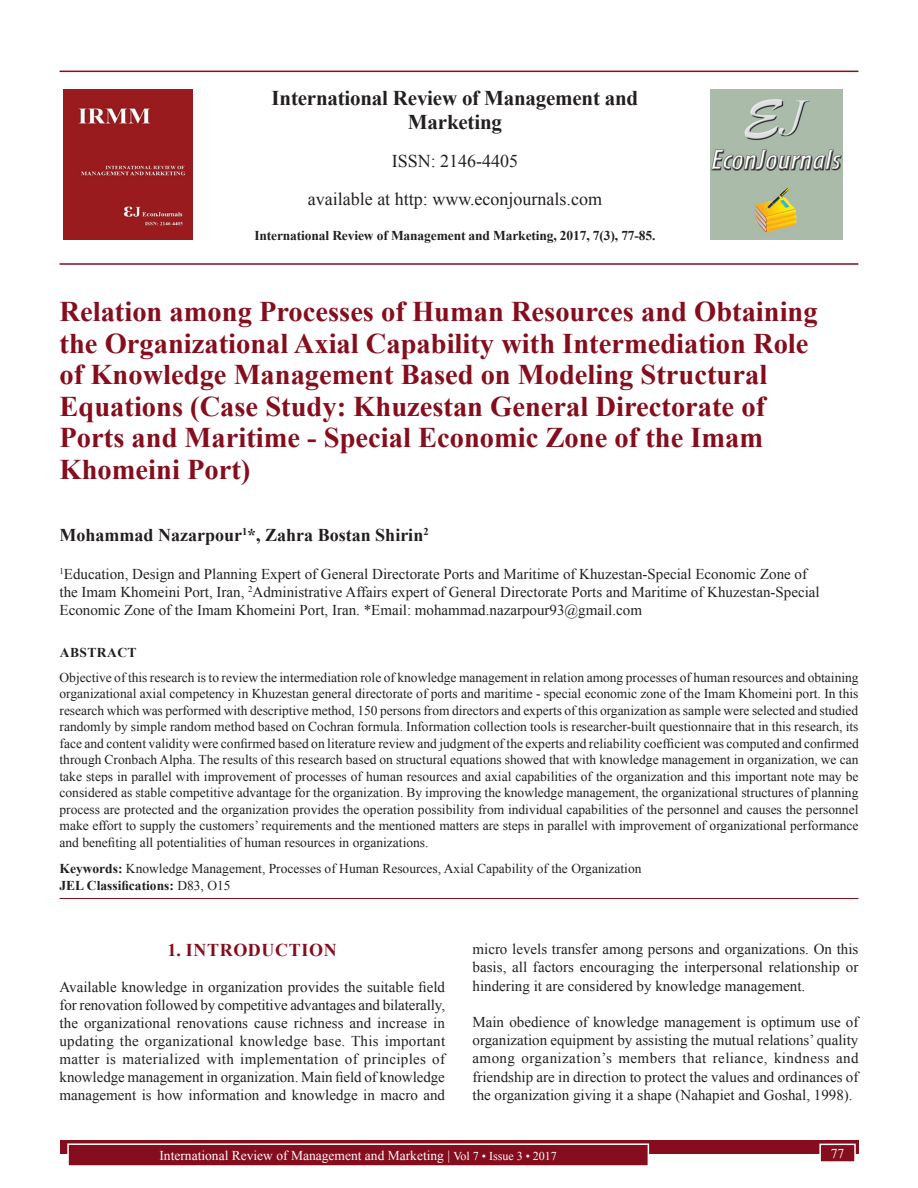
<style>
.page{position:relative;width:918px;height:1188px;background:#fff}
.page>*{position:absolute;margin:0;border:0;box-sizing:border-box;transform-origin:0 0}
.AT{font:700 28.5px/31.5px "Times New Roman";color:#850d1d}
.Issue_details{font:700 21px/24px "Times New Roman";letter-spacing:-.01em;color:#231f20;text-align:center}
.Issue_details-2{font:18px "Times New Roman";color:#231f20}
.AU{font:700 18px "Times New Roman";color:#231f20}
.t1{font:700 18px "Times New Roman";letter-spacing:.035em;color:#850d1d}
.TX{font:15px/18px "Times New Roman";color:#231f20;text-align:justify}
.AFF{font:15px/18px "Times New Roman";color:#231f20}
.ABS{font:13.5px/16.5px "Times New Roman";color:#231f20;text-align:justify}
.KWD{font:13.5px/16.2px "Times New Roman";color:#231f20}
.Folio{font:13.5px "Times New Roman";color:#fff}
.Issue_details-3{font:700 13.5px "Times New Roman";letter-spacing:-.01em;color:#231f20}
.ABSH{font:700 13.5px "Times New Roman";letter-spacing:.035em;color:#231f20}
.s1{font-weight:700}
.s2{font-size:12px}
</style>
<div class="page">
<hr style="left:60px;top:71px;width:798px;height:1px;background:#850d1d">
<hr style="left:60px;top:263px;width:798px;height:2px;background:#850d1d">
<img style="left:64px;top:89px;width:129px;height:151px">
<img style="left:711px;top:89px;width:132px;height:150px">
<div style="left:60px;top:1140px;width:798px;height:13px;background:#850d1d"></div>
<div style="left:68px;top:1144px;width:580px;height:22px;background:#850d1d"></div>
<div style="left:67px;top:1143px;width:582px;height:24px;border:2px solid #fff"></div>
<div style="left:820px;top:1144px;width:35px;height:18px;background:#850d1d"></div>
<div style="left:819px;top:1144px;width:37px;height:19px;border:2px solid #fff"></div>
<hr style="left:60px;top:898px;width:798px;height:1px;background:#850d1d">
<p class="Issue_details" style="left:272px;top:85px;width:368px">International Review of Management and<br>Marketing</p>
<p class="Issue_details-2" style="left:392px;top:148px;width:128px">ISSN: 2146-4405</p>
<p class="Issue_details-2" style="left:308px;top:186px;width:296px">available at http: www.econjournals.com</p>
<p class="Issue_details-3" style="left:254px;top:226px;width:403px">International Review of Management and Marketing, 2017, 7(3), 77-85.</p>
<p class="AT" style="left:60px;top:295px;width:760px">Relation among Processes of Human Resources and Obtaining the Organizational Axial Capability with Intermediation Role of Knowledge Management Based on Modeling Structural Equations (Case Study: Khuzestan General Directorate of Ports and Maritime - Special Economic Zone of the Imam Khomeini Port)</p>
<p class="AU" style="left:60px;top:522px;width:371px">Mohammad Nazarpour<sup>1</sup>*, Zahra Bostan Shirin<sup>2</sup></p>
<p class="AFF" style="left:60px;top:564px;width:762px"><sup>1</sup>Education, Design and Planning Expert of General Directorate Ports and Maritime of Khuzestan-Special Economic Zone of the Imam Khomeini Port, Iran, <sup>2</sup>Administrative Affairs expert of General Directorate Ports and Maritime of Khuzestan-Special<br>Economic Zone of the Imam Khomeini Port, Iran. *Email: mohammad.nazarpour93@gmail.com</p>
<p class="ABSH" style="left:60px;top:642px;width:78px">ABSTRACT</p>
<p class="ABS" style="left:60px;top:669px;width:801px">Objective of this research is to review the intermediation role of knowledge management in relation among processes of human resources and obtaining organizational axial competency in Khuzestan general directorate of ports and maritime - special economic zone of the Imam Khomeini port. In this research which was performed with descriptive method, 150 persons from directors and experts of this organization as sample were selected and studied randomly by simple random method based on Cochran formula. Information collection tools is researcher-built questionnaire that in this research, its face and content validity were confirmed based on literature review and judgment of the experts and reliability coefficient was computed and confirmed through Cronbach Alpha. The results of this research based on structural equations showed that with knowledge management in organization, we can take steps in parallel with improvement of processes of human resources and axial capabilities of the organization and this important note may be considered as stable competitive advantage for the organization. By improving the knowledge management, the organizational structures of planning process are protected and the organization provides the operation possibility from individual capabilities of the personnel and causes the personnel make effort to supply the customers’ requirements and the mentioned matters are steps in parallel with improvement of organizational performance and benefiting all potentialities of human resources in organizations.</p>
<p class="KWD" style="left:60px;top:860px;width:584px"><span class="s1">Keywords:</span> Knowledge Management, Processes of Human Resources, Axial Capability of the Organization<br><span class="s1">JEL Classifications:</span> D83, O15</p>
<h1 class="t1" style="left:168px;top:937px;width:171px">1. INTRODUCTION</h1>
<p class="TX" style="left:60px;top:977px;width:387px">Available knowledge in organization provides the suitable field for renovation followed by competitive advantages and bilaterally, the organizational renovations cause richness and increase in updating the organizational knowledge base. This important matter is materialized with implementation of principles of knowledge management in organization. Main field of knowledge management is how information and knowledge in macro and</p>
<p class="TX" style="left:472px;top:939px;width:387px">micro levels transfer among persons and organizations. On this basis, all factors encouraging the interpersonal relationship or hindering it are considered by knowledge management.</p>
<p class="TX" style="left:472px;top:1012px;width:388px">Main obedience of knowledge management is optimum use of organization equipment by assisting the mutual relations’ quality among organization’s members that reliance, kindness and friendship are in direction to protect the values and ordinances of the organization giving it a shape (Nahapiet and Goshal, 1998).</p>
<p class="Folio" style="left:159px;top:1146px;width:399px">International Review of Management and Marketing | <span class="s2">Vol 7 • Issue 3 • 2017</span></p>
<p class="Folio" style="left:831px;top:1144px;width:15px">77</p>
</div>
